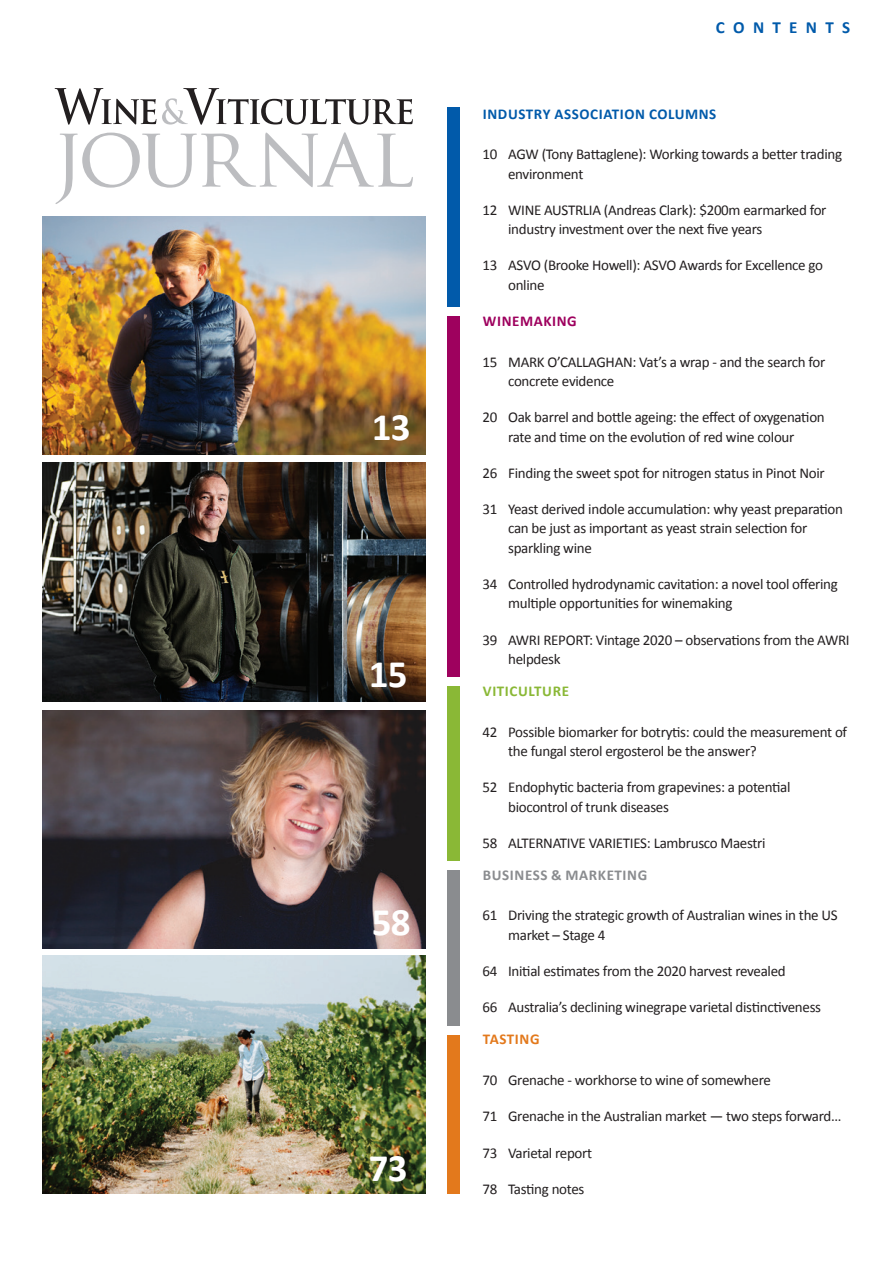
<style>
.page{position:relative;width:893px;height:1263px;background:#fff}
.page>*{position:absolute;margin:0;border:0;box-sizing:border-box;transform-origin:0 0}
.t1{font:700 39px "Calibri";letter-spacing:-.02em;color:#fff}
.t2{font:700 16.95px "Calibri";letter-spacing:.49em;color:#015aaa}
.t3{font:15px/19.4px "Calibri";letter-spacing:-.02em;color:#231f20}
.t4{font:700 15px "Calibri";letter-spacing:.04em;color:#015aaa}
.t5{font:700 15px "Calibri";letter-spacing:.04em;color:#8a8c8f}
.t6{font:700 15px "Calibri";letter-spacing:.04em;color:#8ab836}
.t7{font:700 15px "Calibri";letter-spacing:.04em;color:#9e015e}
.t8{font:700 15px "Calibri";letter-spacing:.04em;color:#e3791c}
</style>
<div class="page">
<img style="left:43px;top:956px;width:382px;height:238px">
<img style="left:43px;top:710px;width:382px;height:238px">
<img style="left:42px;top:463px;width:383px;height:239px">
<img style="left:42px;top:216px;width:383px;height:239px">
<div style="left:448px;top:107px;width:12px;height:203px;background:#015aaa"></div>
<div style="left:448px;top:313px;width:12px;height:370px;background:#9e015e"></div>
<div style="left:448px;top:684px;width:12px;height:185px;background:#8ab836"></div>
<div style="left:448px;top:867px;width:12px;height:162px;background:#8a8c8f"></div>
<div style="left:448px;top:1032px;width:12px;height:162px;background:#e3791c"></div>
<svg style="left:55px;top:88px;width:101px;height:37px"></svg>
<svg style="left:162px;top:88px;width:251px;height:37px"></svg>
<svg style="left:56px;top:132px;width:357px;height:72px"></svg>
<div style="left:435px;top:1027px;width:35px;height:8px;background:#fff"></div>
<div style="left:440px;top:861px;width:35px;height:9px;background:#fff"></div>
<div style="left:436px;top:677px;width:35px;height:9px;background:#fff"></div>
<div style="left:436px;top:307px;width:35px;height:9px;background:#fff"></div>
<h1 class="t1" style="left:372px;top:402px;width:40px">13</h1>
<h1 class="t1" style="left:369px;top:649px;width:40px">15</h1>
<h1 class="t1" style="left:372px;top:897px;width:40px">58</h1>
<h1 class="t1" style="left:369px;top:1143px;width:40px">73</h1>
<p class="t2" style="left:716px;top:16px;width:136px">CONTENTS</p>
<p class="t4" style="left:483px;top:104px;width:235px">INDUSTRY ASSOCIATION COLUMNS</p>
<p class="t3" style="left:508px;top:145px;width:336px;text-indent:-26px">10 AGW (Tony Battaglene): Working towards a better trading environment</p>
<p class="t3" style="left:508px;top:200px;width:320px;text-indent:-26px">12 WINE AUSTRLIA (Andreas Clark): $200m earmarked for industry investment over the next five years</p>
<p class="t3" style="left:508px;top:256px;width:316px;text-indent:-26px">13 ASVO (Brooke Howell): ASVO Awards for Excellence go online</p>
<p class="t7" style="left:483px;top:311px;width:95px">WINEMAKING</p>
<p class="t3" style="left:508px;top:352px;width:319px;text-indent:-26px">15 MARK O’CALLAGHAN: Vat’s a wrap - and the search for concrete evidence</p>
<p class="t3" style="left:483px;top:408px;width:344px;text-align:center">20 Oak barrel and bottle ageing: the effect of oxygenation rate and time on the evolution of red wine colour</p>
<p class="t3" style="left:483px;top:463px;width:344px">26 Finding the sweet spot for nitrogen status in Pinot Noir</p>
<p class="t3" style="left:508px;top:499px;width:336px;text-indent:-26px">31 Yeast derived indole accumulation: why yeast preparation can be just as important as yeast strain selection for sparkling wine</p>
<p class="t3" style="left:508px;top:574px;width:331px;text-indent:-26px">34 Controlled hydrodynamic cavitation: a novel tool offering multiple opportunities for winemaking</p>
<p class="t3" style="left:508px;top:630px;width:343px;text-indent:-26px">39 AWRI REPORT: Vintage 2020 – observations from the AWRI helpdesk</p>
<p class="t6" style="left:483px;top:681px;width:88px">VITICULTURE</p>
<p class="t3" style="left:508px;top:722px;width:341px;text-indent:-26px">42 Possible biomarker for botrytis: could the measurement of the fungal sterol ergosterol be the answer?</p>
<p class="t3" style="left:508px;top:777px;width:284px;text-indent:-26px">52 Endophytic bacteria from grapevines: a potential biocontrol of trunk diseases</p>
<p class="t3" style="left:483px;top:833px;width:284px">58 ALTERNATIVE VARIETIES: Lambrusco Maestri</p>
<p class="t5" style="left:483px;top:865px;width:166px">BUSINESS &amp; MARKETING</p>
<p class="t3" style="left:508px;top:906px;width:331px;text-indent:-26px">61 Driving the strategic growth of Australian wines in the US market – Stage 4</p>
<p class="t3" style="left:483px;top:961px;width:305px">64 Initial estimates from the 2020 harvest revealed</p>
<p class="t3" style="left:483px;top:998px;width:340px">66 Australia’s declining winegrape varietal distinctiveness</p>
<p class="t8" style="left:483px;top:1030px;width:58px">TASTING</p>
<p class="t3" style="left:483px;top:1070px;width:290px">70 Grenache - workhorse to wine of somewhere</p>
<p class="t3" style="left:483px;top:1107px;width:360px">71 Grenache in the Australian market — two steps forward…</p>
<p class="t3" style="left:483px;top:1143px;width:111px">73 Varietal report</p>
<p class="t3" style="left:483px;top:1179px;width:103px">78 Tasting notes</p>
</div>
